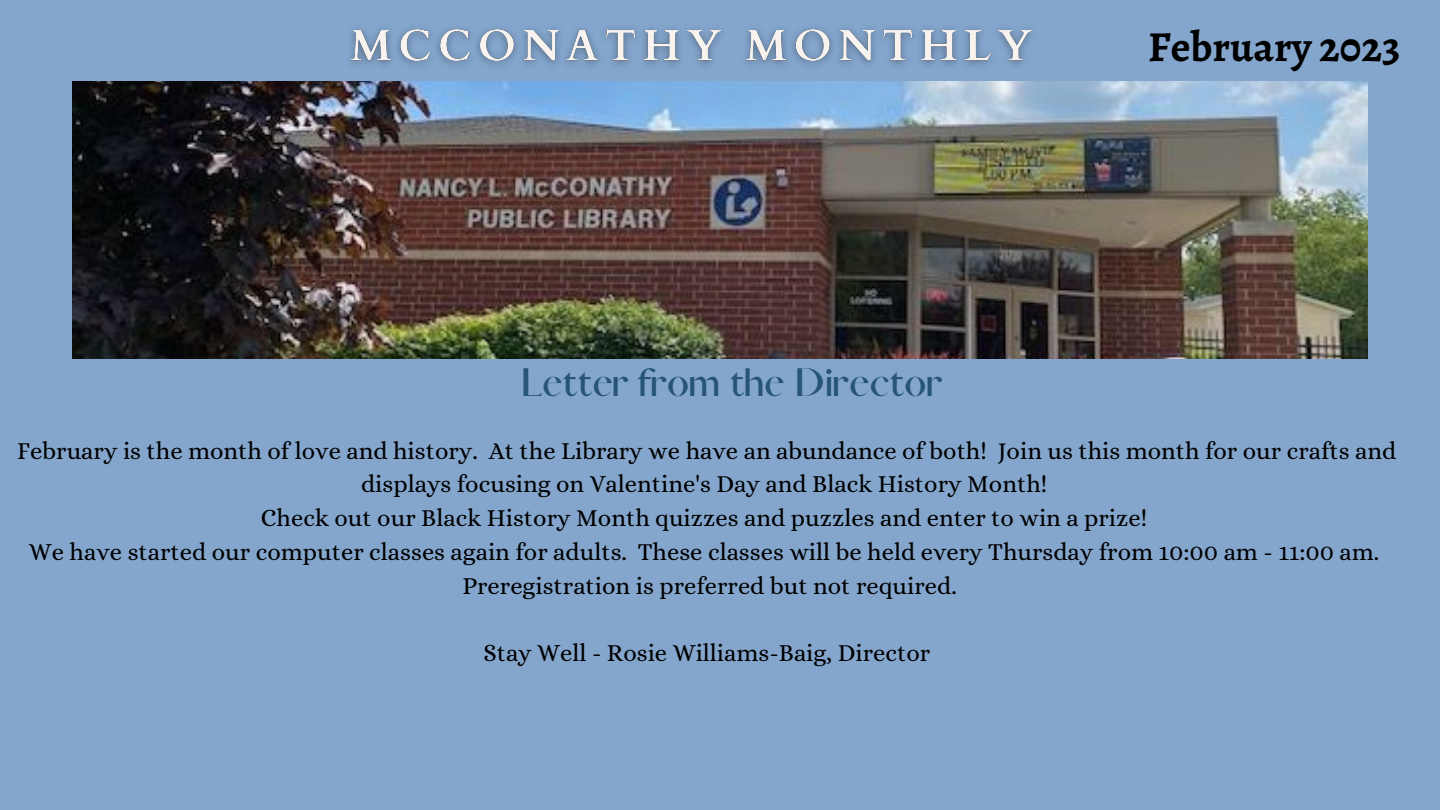
<style>
.page{position:relative;width:1440px;height:810px;background:#84a6cd}
.page>*{position:absolute;margin:0;border:0;box-sizing:border-box;transform-origin:0 0}
.t1{font:700 42.8px "Alegreya";color:#000}
.t2{font:700 35.8px "Afrah";color:#265579}
.t3{font:24.5px/33.8px "Alice";color:#000;text-align:center}
</style>
<div class="page">
<img style="left:72px;top:81px;width:1296px;height:277px">
<img style="left:321px;top:28px;width:729px;height:62px">
<h2 class="t2" style="left:521px;top:360px;width:423px">Letter from the Director</h2>
<h1 class="t1" style="left:1148px;top:17px;width:254px">February 2023</h1>
<p class="t3" style="left:17px;top:433px;width:1381px">February is the month of love and history. At the Library we have an abundance of both! Join us this month for our crafts and displays focusing on Valentine's Day and Black History Month!<br>Check out our Black History Month quizzes and puzzles and enter to win a prize!<br>We have started our computer classes again for adults. These classes will be held every Thursday from 10:00 am - 11:00 am.<br>Preregistration is preferred but not required.</p>
<p class="t3" style="left:483px;top:636px;width:448px">Stay Well - Rosie Williams-Baig, Director</p>
</div>
